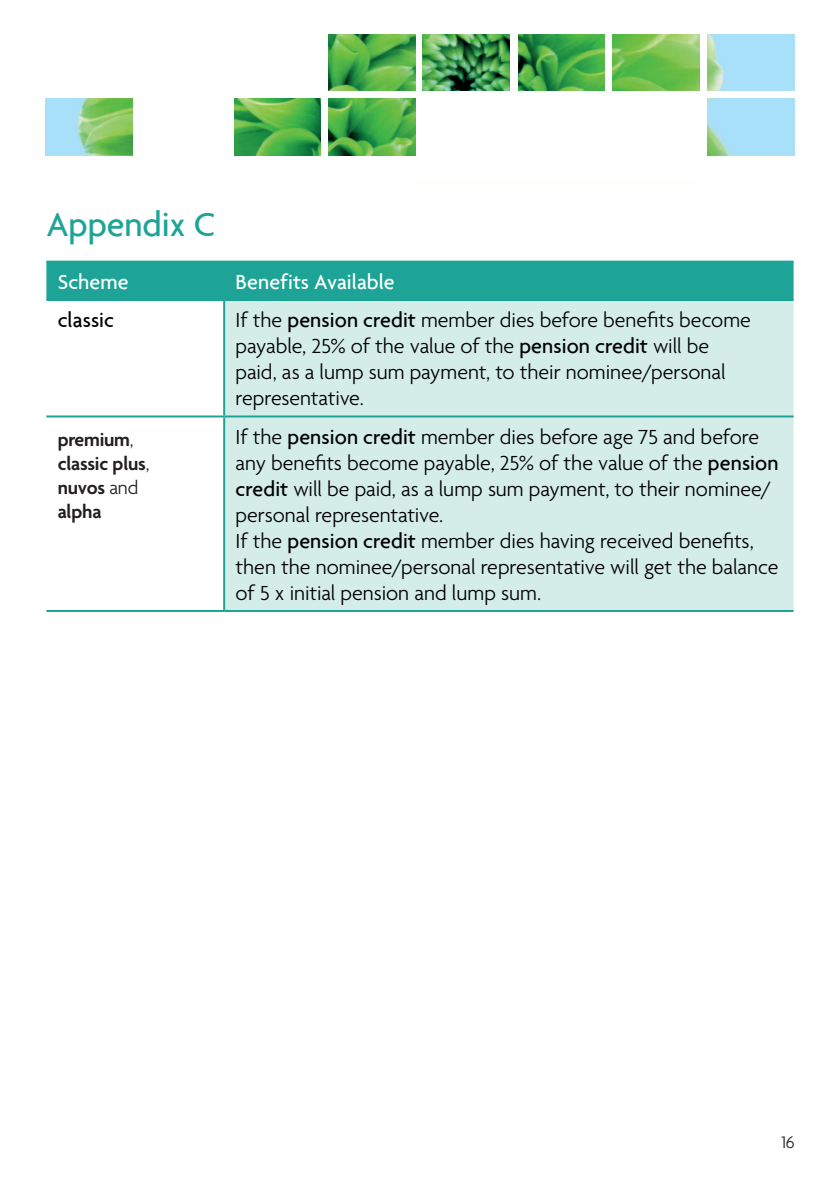
<style>
.page{position:relative;width:840px;height:1191px;background:#fff}
.page>*{position:absolute;margin:0;border:0;box-sizing:border-box;transform-origin:0 0}
.t1{font:500 36px "Agenda";letter-spacing:-.005em;color:#1ea496}
.t2{font:300 22px/26px "Agenda";color:#000001}
.t3{font:500 22px/26px "Agenda";color:#000001}
.t4{font:500 22px "Agenda";letter-spacing:.005em;color:#fff}
.t5{font:600 20px/24px "Agenda";letter-spacing:-.01em;color:#231f20}
.t6{font:300 18px "Agenda";color:#231f20}
.s1{font-weight:500}
.s2{font-weight:300}
</style>
<div class="page">
<div style="left:46px;top:263px;width:747px;height:36px;background:#1ea496"></div>
<div style="left:225px;top:301px;width:568px;height:309px;background:#d5ede9"></div>
<hr style="left:46px;top:261px;width:178px;height:2px;background:#1ea496">
<hr style="left:223px;top:263px;width:2px;height:36px;background:#1ea496">
<hr style="left:224px;top:261px;width:569px;height:2px;background:#1ea496">
<hr style="left:46px;top:299px;width:178px;height:2px;background:#1ea496">
<hr style="left:46px;top:415px;width:178px;height:2px;background:#1ea496">
<hr style="left:46px;top:610px;width:178px;height:2px;background:#1ea496">
<hr style="left:223px;top:301px;width:2px;height:114px;background:#1ea496">
<hr style="left:223px;top:417px;width:2px;height:193px;background:#1ea496">
<hr style="left:224px;top:299px;width:569px;height:2px;background:#1ea496">
<hr style="left:224px;top:415px;width:569px;height:2px;background:#1ea496">
<hr style="left:224px;top:610px;width:569px;height:2px;background:#1ea496">
<hr style="left:414px;top:180px;width:285px;height:4px;background:#fffefb">
<img style="left:707px;top:98px;width:87px;height:57px">
<img style="left:328px;top:98px;width:87px;height:57px">
<img style="left:234px;top:98px;width:86px;height:57px">
<img style="left:45px;top:98px;width:88px;height:57px">
<img style="left:707px;top:34px;width:87px;height:57px">
<img style="left:612px;top:34px;width:87px;height:57px">
<img style="left:518px;top:34px;width:86px;height:57px">
<img style="left:422px;top:34px;width:87px;height:57px">
<img style="left:328px;top:34px;width:87px;height:57px">
<h1 class="t1" style="left:46px;top:202px;width:171px">Appendix C</h1>
<p class="t4" style="left:58px;top:268px;width:72px">Scheme</p>
<p class="t4" style="left:235px;top:268px;width:160px">Benefits Available</p>
<p class="t3" style="left:58px;top:306px;width:58px">classic</p>
<p class="t2" style="left:235px;top:308px;width:516px">If the <span class="s1">pension credit</span> member dies before benefits become payable, 25% of the value of the <span class="s1">pension credit</span> will be paid, as a lump sum payment, to their nominee/personal representative.</p>
<p class="t3" style="left:58px;top:423px;width:104px">classic plus, nuvos <span class="s2">and </span>premium</p>
<p class="t2" style="left:235px;top:425px;width:544px">If the <span class="s1">pension credit</span> member dies before age 75 and before any benefits become payable, 25% of the value of the <span class="s1">pension credit</span> will be paid, as a lump sum payment, to their nominee/ personal representative.<br>If the <span class="s1">pension credit</span> member dies having received benefits, then the nominee/personal representative will get the balance of 5 x initial pension and lump sum.</p>
<p class="t5" style="left:58px;top:429px;width:93px">premium<span class="s2">, </span>classic plus<span class="s2">, </span>nuvos <span class="s2">and </span>alpha</p>
<p class="t6" style="left:780px;top:1132px;width:15px">16</p>
</div>
